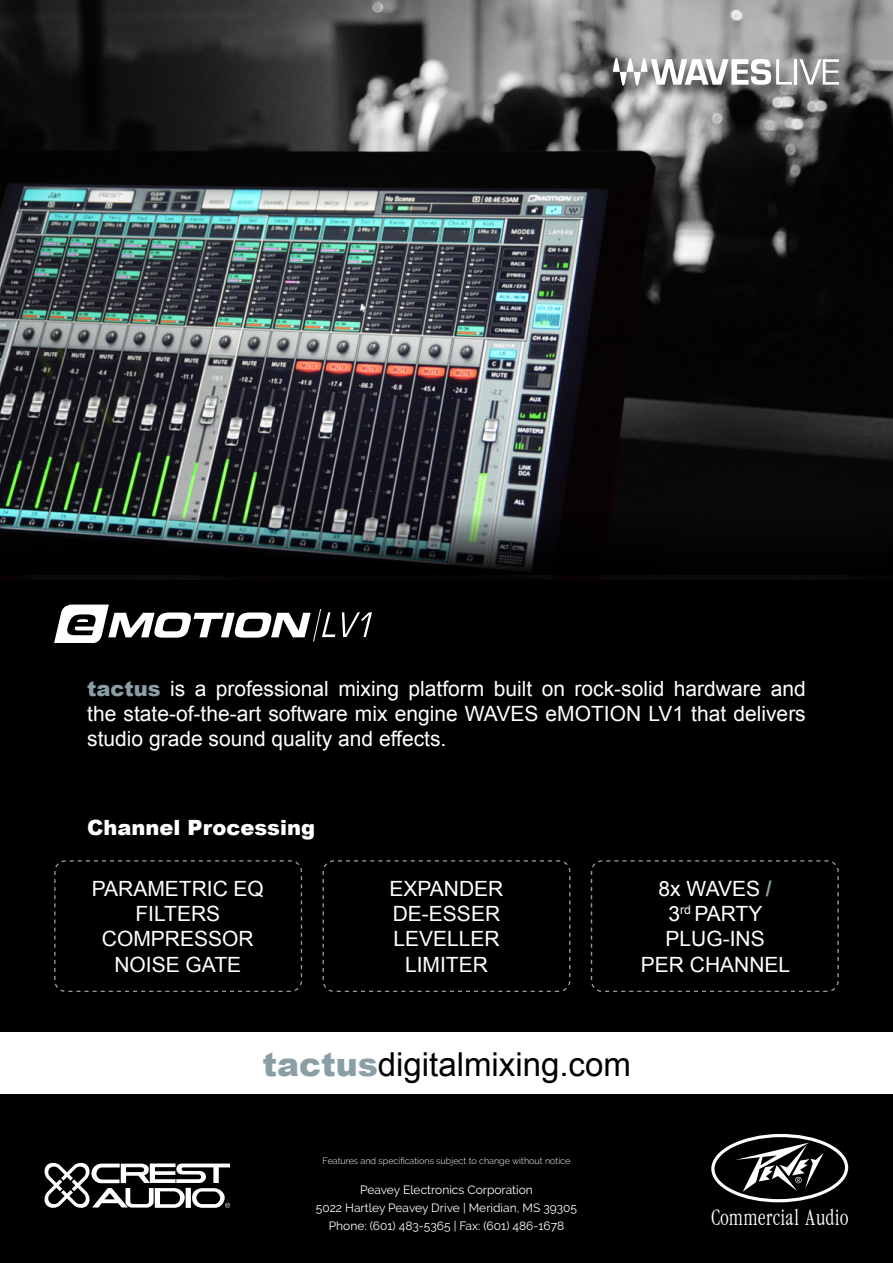
<style>
.page{position:relative;width:893px;height:1263px;background:#000}
.page>*{position:absolute;margin:0;border:0;box-sizing:border-box;transform-origin:0 0}
.t1{font:33px "Arial";color:#000}
.t2{font:21px/25.2px "Arial";color:#fff;text-align:center}
.t3{font:900 21px "Arial";color:#fff}
.t4{font:300 20.85px "Garamond Cond";letter-spacing:.005em;color:#fff;scale:.85 1}
.t5{font:12px/18px "Raleway";color:#fff;text-align:center}
.t6{font:300 9px "Raleway";color:#fff}
.s1{font-weight:900;color:#8a9fa5}
.s2{font-weight:900;color:#8a9ea5}
</style>
<div class="page">
<div style="left:0;top:1032px;width:893px;height:62px;background:#fff"></div>
<img style="left:0;top:0;width:893px;height:579px">
<svg style="left:342px;top:612px;width:30px;height:25px"></svg>
<svg style="left:54px;top:604px;width:281px;height:39px"></svg>
<div style="left:611px;top:59px;width:243px;height:43px;background:#000;opacity:.75"></div>
<hr style="left:794px;top:59px;width:3px;height:26px;background:#fff">
<svg style="left:800px;top:59px;width:39px;height:26px"></svg>
<svg style="left:613px;top:58px;width:179px;height:28px"></svg>
<svg style="left:0;top:512px;width:893px;height:62px"></svg>
<div style="left:322px;top:860px;width:248px;height:132px;border:1px dashed #fff;border-radius:11px"></div>
<div style="left:54px;top:860px;width:248px;height:132px;border:1px dashed #fff;border-radius:11px"></div>
<div style="left:591px;top:860px;width:248px;height:132px;border:1px dashed #fff;border-radius:11px"></div>
<svg style="left:45px;top:1163px;width:185px;height:45px"></svg>
<svg style="left:711px;top:1134px;width:137px;height:69px"></svg>
<p class="t2" style="left:87px;top:676px;width:720px;text-align:justify"><span class="s1">tactus</span> is a professional mixing platform built on rock-solid hardware and the state-of-the-art software mix engine WAVES eMOTION LV1 that delivers studio grade sound quality and effects.</p>
<p class="t3" style="left:87px;top:812px;width:229px">Channel Processing</p>
<p class="t2" style="left:92px;top:876px;width:173px">PARAMETRIC EQ<br>FILTERS<br>COMPRESSOR<br>NOISE GATE</p>
<p class="t2" style="left:389px;top:876px;width:115px">EXPANDER<br>DE-ESSER<br>LEVELLER<br>LIMITER</p>
<p class="t2" style="left:641px;top:876px;width:151px">8x WAVES <span class="s1">/<br></span>3<sup>rd</sup> PARTY<br>PLUG-INS<br>PER CHANNEL</p>
<h1 class="t1" style="left:262px;top:1042px;width:370px"><span class="s2">tactus</span>digitalmixing.com</h1>
<p class="t6" style="left:323px;top:1155px;width:249px">Features and specifications subject to change without notice</p>
<p class="t5" style="left:316px;top:1180px;width:263px">Peavey Electronics Corporation<br>5022 Hartley Peavey Drive | Meridian, MS 39305<br>Phone: (601) 483-5365 | Fax: (601) 486-1678</p>
<p class="t4" style="left:711px;top:1204px;width:163px">Commercial Audio</p>
</div>
